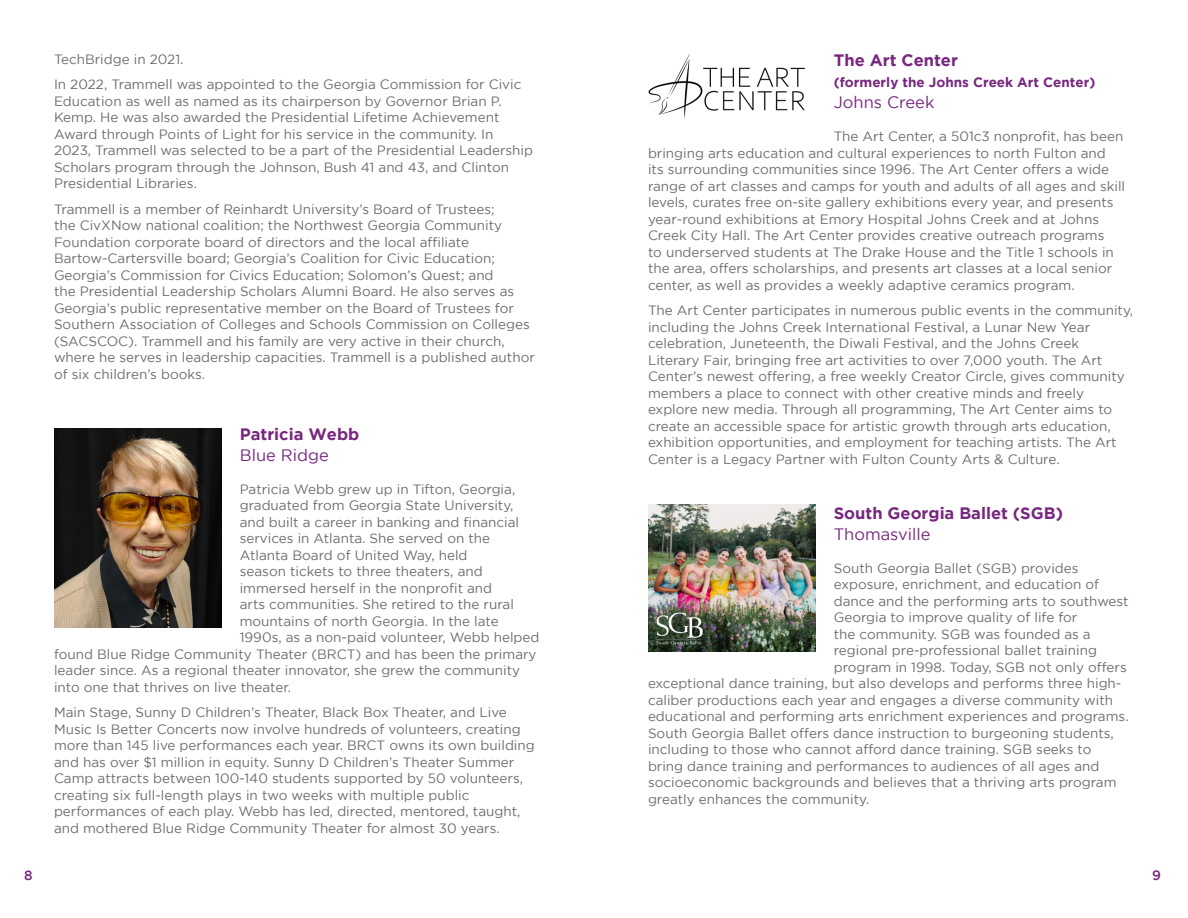
<style>
.page{position:relative;width:1188px;height:918px;background:#fff}
.page>*{position:absolute;margin:0;border:0;box-sizing:border-box;transform-origin:0 0}
.t1{font:700 16.5px "Gotham";color:#77287e}
.t2{font:16.5px "Gotham";color:#77287e}
.t3{font:13.5px/16.5px "Gotham";color:#6c6d70}
.t4{font:700 13.5px "Gotham";color:#77287e}
.t5{font:500 13.5px "Gotham";color:#77287e}
</style>
<div class="page">
<img style="left:54px;top:428px;width:167px;height:200px">
<img style="left:648px;top:55px;width:157px;height:64px">
<img style="left:648px;top:504px;width:167px;height:147px">
<p class="t3" style="left:54px;top:51px;width:131px">TechBridge in 2021.</p>
<p class="t3" style="left:54px;top:76px;width:481px">In 2022, Trammell was appointed to the Georgia Commission for Civic Education as well as named as its chairperson by Governor Brian P.<br>Kemp. He was also awarded the Presidential Lifetime Achievement Award through Points of Light for his service in the community. In 2023, Trammell was selected to be a part of the Presidential Leadership Scholars program through the Johnson, Bush 41 and 43, and Clinton Presidential Libraries.</p>
<p class="t3" style="left:54px;top:201px;width:482px">Trammell is a member of Reinhardt University’s Board of Trustees;<br>the CivXNow national coalition; the Northwest Georgia Community Foundation corporate board of directors and the local affiliate Bartow-Cartersville board; Georgia’s Coalition for Civic Education; Georgia’s Commission for Civics Education; Solomon’s Quest; and<br>the Presidential Leadership Scholars Alumni Board. He also serves as Georgia’s public representative member on the Board of Trustees for Southern Association of Colleges and Schools Commission on Colleges (SACSCOC). Trammell and his family are very active in their church, where he serves in leadership capacities. Trammell is a published author of six children’s books.</p>
<p class="t1" style="left:240px;top:424px;width:121px">Patricia Webb</p>
<p class="t2" style="left:240px;top:446px;width:91px">Blue Ridge</p>
<p class="t3" style="left:240px;top:481px;width:277px">Patricia Webb grew up in Tifton, Georgia,</p>
<p class="t3" style="left:240px;top:497px;width:275px">graduated from Georgia State University,</p>
<p class="t3" style="left:240px;top:514px;width:281px">and built a career in banking and financial</p>
<p class="t3" style="left:240px;top:530px;width:252px">services in Atlanta. She served on the</p>
<p class="t3" style="left:240px;top:547px;width:229px">Atlanta Board of United Way, held</p>
<p class="t3" style="left:240px;top:563px;width:245px">season tickets to three theaters, and</p>
<p class="t3" style="left:240px;top:580px;width:254px">immersed herself in the nonprofit and</p>
<p class="t3" style="left:240px;top:596px;width:276px">arts communities. She retired to the rural</p>
<p class="t3" style="left:240px;top:613px;width:260px">mountains of north Georgia. In the late</p>
<p class="t3" style="left:240px;top:629px;width:301px">1990s, as a non-paid volunteer, Webb helped</p>
<p class="t3" style="left:54px;top:646px;width:484px">found Blue Ridge Community Theater (BRCT) and has been the primary</p>
<p class="t3" style="left:54px;top:662px;width:468px">leader since. As a regional theater innovator, she grew the community</p>
<p class="t3" style="left:54px;top:679px;width:239px">into one that thrives on live theater.</p>
<p class="t3" style="left:54px;top:704px;width:482px">Main Stage, Sunny D Children’s Theater, Black Box Theater, and Live Music Is Better Concerts now involve hundreds of volunteers, creating more than 145 live performances each year. BRCT owns its own building and has over $1 million in equity. Sunny D Children’s Theater Summer Camp attracts between 100-140 students supported by 50 volunteers, creating six full-length plays in two weeks with multiple public performances of each play. Webb has led, directed, mentored, taught, and mothered Blue Ridge Community Theater for almost 30 years.</p>
<p class="t1" style="left:834px;top:51px;width:126px">The Art Center</p>
<p class="t4" style="left:834px;top:74px;width:263px">(formerly the Johns Creek Art Center)</p>
<p class="t2" style="left:834px;top:93px;width:102px">Johns Creek</p>
<p class="t3" style="left:648px;top:128px;width:479px;text-indent:186px">The Art Center, a 501c3 nonprofit, has been bringing arts education and cultural experiences to north Fulton and<br>its surrounding communities since 1996. The Art Center offers a wide range of art classes and camps for youth and adults of all ages and skill levels, curates free on-site gallery exhibitions every year, and presents year-round exhibitions at Emory Hospital Johns Creek and at Johns Creek City Hall. The Art Center provides creative outreach programs<br>to underserved students at The Drake House and the Title 1 schools in the area, offers scholarships, and presents art classes at a local senior center, as well as provides a weekly adaptive ceramics program.</p>
<p class="t3" style="left:648px;top:302px;width:487px">The Art Center participates in numerous public events in the community, including the Johns Creek International Festival, a Lunar New Year celebration, Juneteenth, the Diwali Festival, and the Johns Creek Literary Fair, bringing free art activities to over 7,000 youth. The Art Center’s newest offering, a free weekly Creator Circle, gives community members a place to connect with other creative minds and freely explore new media. Through all programming, The Art Center aims to create an accessible space for artistic growth through arts education, exhibition opportunities, and employment for teaching artists. The Art Center is a Legacy Partner with Fulton County Arts &amp; Culture.</p>
<p class="t1" style="left:834px;top:503px;width:231px">South Georgia Ballet (SGB)</p>
<p class="t2" style="left:834px;top:525px;width:98px">Thomasville</p>
<p class="t3" style="left:834px;top:560px;width:267px">South Georgia Ballet (SGB) provides exposure, enrichment, and education of</p>
<p class="t3" style="left:834px;top:593px;width:296px">dance and the performing arts to southwest</p>
<p class="t3" style="left:834px;top:609px;width:245px">Georgia to improve quality of life for</p>
<p class="t3" style="left:834px;top:626px;width:259px">the community. SGB was founded as a</p>
<p class="t3" style="left:834px;top:642px;width:265px">regional pre-professional ballet training</p>
<p class="t3" style="left:834px;top:659px;width:295px">program in 1998. Today, SGB not only offers</p>
<p class="t3" style="left:648px;top:675px;width:475px">exceptional dance training, but also develops and performs three high-</p>
<p class="t3" style="left:648px;top:692px;width:467px">caliber productions each year and engages a diverse community with</p>
<p class="t3" style="left:648px;top:708px;width:482px">educational and performing arts enrichment experiences and programs.</p>
<p class="t3" style="left:648px;top:725px;width:467px">South Georgia Ballet offers dance instruction to burgeoning students,</p>
<p class="t3" style="left:648px;top:741px;width:445px">including to those who cannot afford dance training. SGB seeks to</p>
<p class="t3" style="left:648px;top:758px;width:453px">bring dance training and performances to audiences of all ages and</p>
<p class="t3" style="left:648px;top:774px;width:470px">socioeconomic backgrounds and believes that a thriving arts program</p>
<p class="t3" style="left:648px;top:791px;width:223px">greatly enhances the community.</p>
<p class="t5" style="left:24px;top:868px;width:10px">8</p>
<p class="t5" style="left:1152px;top:868px;width:10px">9</p>
</div>
